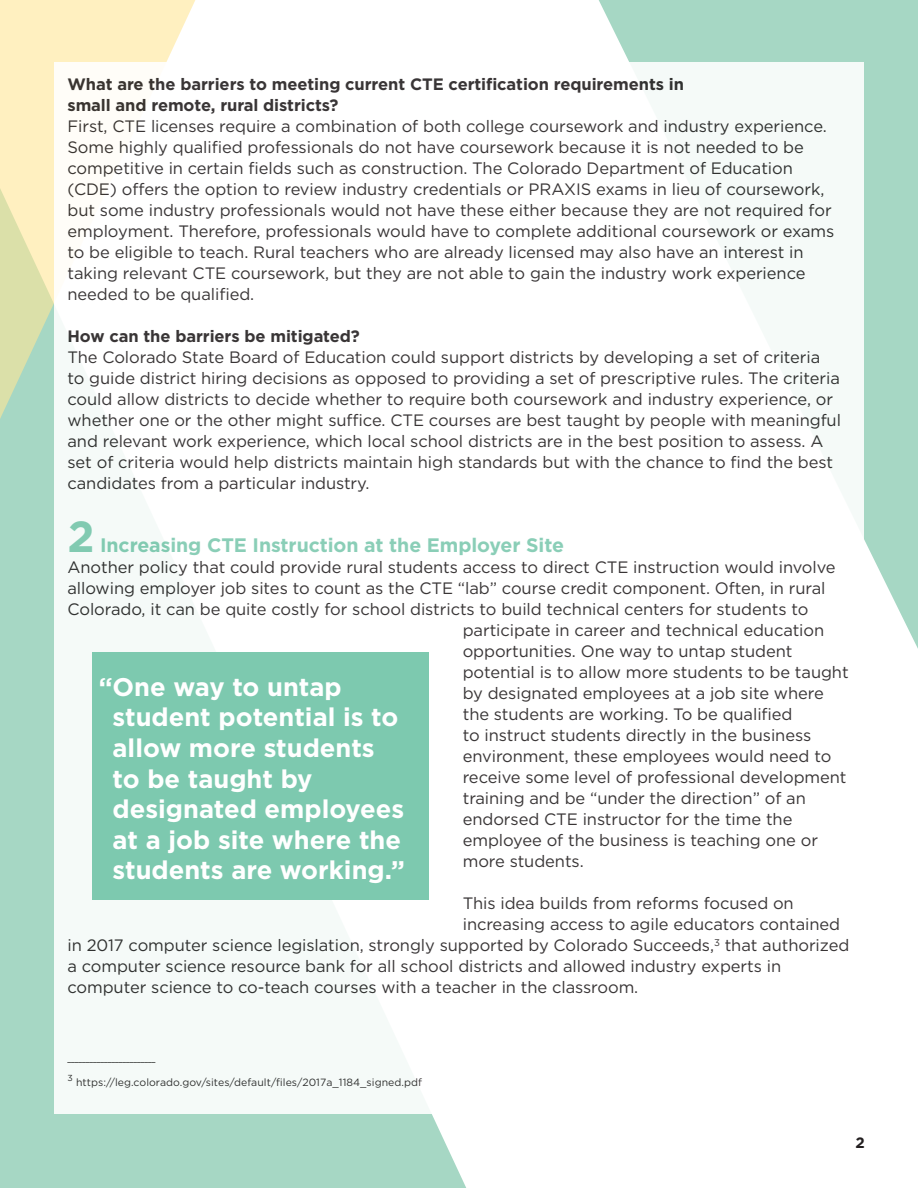
<style>
.page{position:relative;width:918px;height:1188px;background:#fff}
.page>*{position:absolute;margin:0;border:0;box-sizing:border-box;transform-origin:0 0}
.t1{font:700 43.5px "Gotham";color:#7dc9af}
.t2{font:700 25.5px/30.6px "Gotham";color:#fff}
.t3{font:700 19.5px "Gotham";letter-spacing:-.005em;color:#7dc9af}
.t4{font:16.5px/21px "Gotham";letter-spacing:-.005em;color:#231f20}
.t5{font:700 16.5px/21px "Gotham";letter-spacing:-.005em;color:#231f20}
.t6{font:700 15px "Gotham";color:#231f20}
.t7{font:10.5px "Gotham";letter-spacing:.005em;color:#231f20}
.t8{font:8.7px "Gotham";color:#231f20}
.t9{font:700 6.15px "Gotham";color:#231f20}
</style>
<div class="page">
<div style="left:0;top:846px;width:466px;height:342px;background:#a6d7c4"></div>
<svg style="left:599px;top:0;width:319px;height:649px;background:#acd9c8"></svg>
<svg style="left:0;top:0;width:196px;height:846px;background:#d0e2c0"></svg>
<div style="left:54px;top:62px;width:810px;height:1051px;background:#fff"></div>
<div style="left:92px;top:652px;width:337px;height:247px;background:#7dc9af"></div>
<p class="t5" style="left:68px;top:74px;width:618px">What are the barriers to meeting current CTE certification requirements in small and remote, rural districts?</p>
<p class="t4" style="left:68px;top:116px;width:768px">First, CTE licenses require a combination of both college coursework and industry experience.<br>Some highly qualified professionals do not have coursework because it is not needed to be competitive in certain fields such as construction. The Colorado Department of Education (CDE) offers the option to review industry credentials or PRAXIS exams in lieu of coursework, but some industry professionals would not have these either because they are not required for employment. Therefore, professionals would have to complete additional coursework or exams to be eligible to teach. Rural teachers who are already licensed may also have an interest in taking relevant CTE coursework, but they are not able to gain the industry work experience needed to be qualified.</p>
<p class="t5" style="left:68px;top:326px;width:294px">How can the barriers be mitigated?</p>
<p class="t4" style="left:68px;top:347px;width:775px">The Colorado State Board of Education could support districts by developing a set of criteria to guide district hiring decisions as opposed to providing a set of prescriptive rules. The criteria could allow districts to decide whether to require both coursework and industry experience, or whether one or the other might suffice. CTE courses are best taught by people with meaningful and relevant work experience, which local school districts are in the best position to assess. A set of criteria would help districts maintain high standards but with the chance to find the best candidates from a particular industry.</p>
<h1 class="t1" style="left:68px;top:512px;width:29px">2</h1>
<p class="t3" style="left:100px;top:534px;width:465px">Increasing CTE Instruction at the Employer Site</p>
<p class="t4" style="left:68px;top:557px;width:770px">Another policy that could provide rural students access to direct CTE instruction would involve</p>
<p class="t4" style="left:68px;top:578px;width:760px">allowing employer job sites to count as the CTE “lab” course credit component. Often, in rural</p>
<p class="t4" style="left:68px;top:599px;width:742px">Colorado, it can be quite costly for school districts to build technical centers for students to</p>
<p class="t4" style="left:463px;top:620px;width:363px">participate in career and technical education</p>
<p class="t4" style="left:463px;top:641px;width:331px">opportunities. One way to untap student</p>
<p class="t4" style="left:463px;top:662px;width:387px">potential is to allow more students to be taught</p>
<p class="t4" style="left:463px;top:683px;width:363px">by designated employees at a job site where</p>
<p class="t4" style="left:463px;top:704px;width:331px">the students are working. To be qualified</p>
<p class="t4" style="left:463px;top:725px;width:350px">to instruct students directly in the business</p>
<p class="t4" style="left:463px;top:746px;width:370px">environment, these employees would need to</p>
<p class="t4" style="left:463px;top:767px;width:385px">receive some level of professional development</p>
<p class="t4" style="left:463px;top:788px;width:345px">training and be “under the direction” of an</p>
<p class="t4" style="left:463px;top:809px;width:331px">endorsed CTE instructor for the time the</p>
<p class="t4" style="left:463px;top:830px;width:357px">employee of the business is teaching one or</p>
<p class="t4" style="left:463px;top:851px;width:123px">more students.</p>
<p class="t4" style="left:463px;top:893px;width:333px">This idea builds from reforms focused on</p>
<p class="t4" style="left:463px;top:914px;width:379px">increasing access to agile educators contained</p>
<p class="t4" style="left:68px;top:935px;width:783px">in 2017 computer science legislation, strongly supported by Colorado Succeeds,<sup>3</sup> that authorized</p>
<p class="t4" style="left:68px;top:956px;width:715px">a computer science resource bank for all school districts and allowed industry experts in</p>
<p class="t4" style="left:68px;top:977px;width:572px">computer science to co-teach courses with a teacher in the classroom.</p>
<p class="t2" style="left:113px;top:671px;width:294px;text-indent:-14px">“One way to untap student potential is to allow more students to be taught by designated employees at a job site where the students are working.”</p>
<p class="t9" style="left:68px;top:1056px;width:90px">________________________</p>
<p class="t8" style="left:68px;top:1073px;width:7px">3</p>
<p class="t7" style="left:76px;top:1076px;width:348px">https://leg.colorado.gov/sites/default/files/2017a_1184_signed.pdf</p>
<p class="t6" style="left:856px;top:1134px;width:11px">2</p>
</div>
